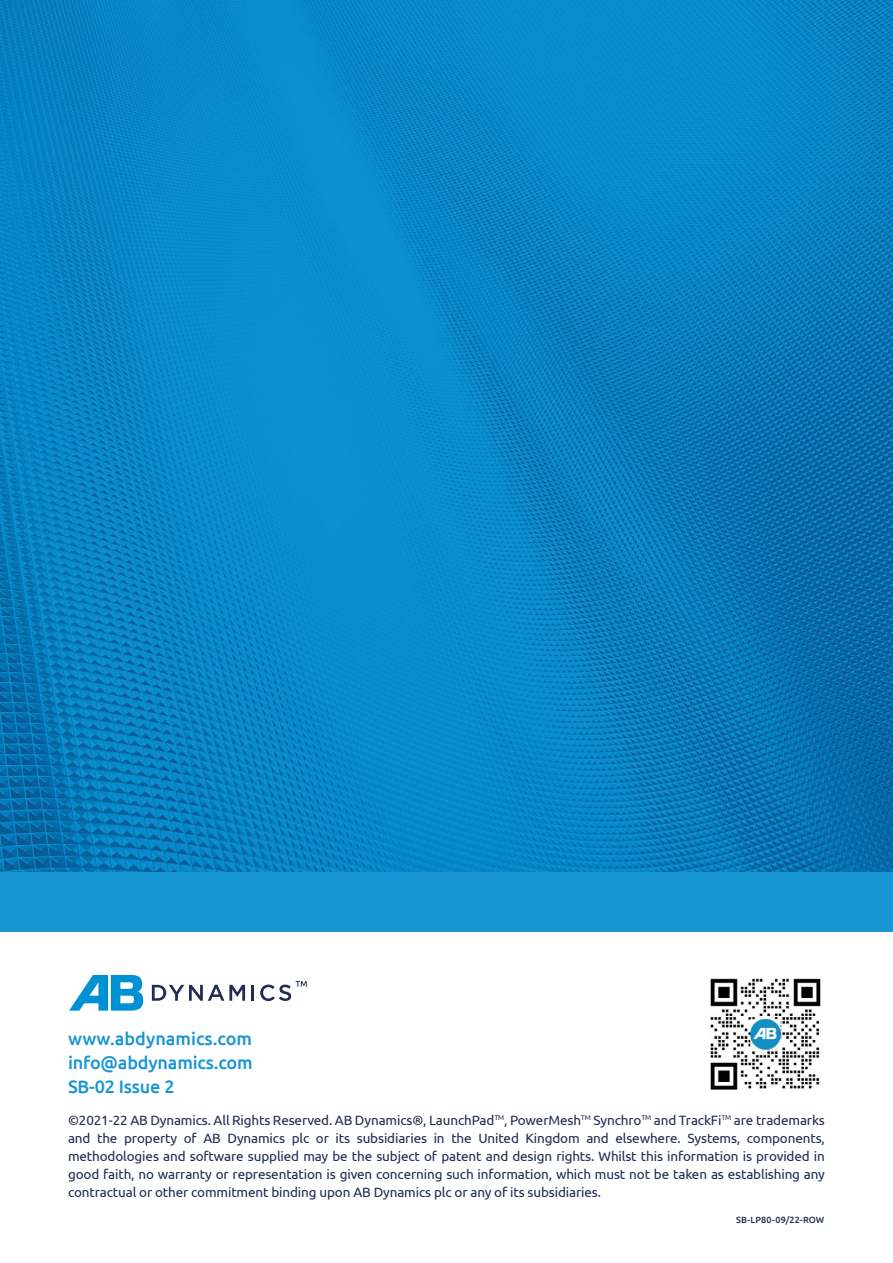
<style>
.page{position:relative;width:893px;height:1263px;background:#fff}
.page>*{position:absolute;margin:0;border:0;box-sizing:border-box;transform-origin:0 0}
.t1{font:500 18px/24px "Ubuntu";letter-spacing:-.01em;color:#1895d3;text-align:justify}
.t2{font:13.5px/18px "Ubuntu";letter-spacing:-.01em;color:#202c52;text-align:justify}
.t3{font:500 9px "Ubuntu";letter-spacing:.015em;color:#202c52}
</style>
<div class="page">
<div style="left:0;top:0;width:893px;height:932px;background:#1895d3"></div>
<img style="left:0;top:0;width:893px;height:872px">
<svg style="left:152px;top:985px;width:93px;height:16px"></svg>
<svg style="left:252px;top:985px;width:2px;height:16px"></svg>
<svg style="left:69px;top:975px;width:74px;height:36px"></svg>
<svg style="left:260px;top:981px;width:47px;height:20px"></svg>
<img style="left:710px;top:978px;width:111px;height:112px">
<h1 class="t1" style="left:68px;top:1026px;width:186px">www.abdynamics.com info@abdynamics.com SB-02 Issue 2</h1>
<p class="t2" style="left:68px;top:1111px;width:758px">©2021-22 AB Dynamics. All Rights Reserved. AB Dynamics®, LaunchPad<sup>TM</sup>, PowerMesh<sup>TM</sup> Synchro<sup>TM</sup> and TrackFi<sup>TM</sup> are trademarks and the property of AB Dynamics plc or its subsidiaries in the United Kingdom and elsewhere. Systems, components, methodologies and software supplied may be the subject of patent and design rights. Whilst this information is provided in good faith, no warranty or representation is given concerning such information, which must not be taken as establishing any contractual or other commitment binding upon AB Dynamics plc or any of its subsidiaries.</p>
<p class="t3" style="left:736px;top:1214px;width:90px">SB-LP80-09/22-ROW</p>
</div>
